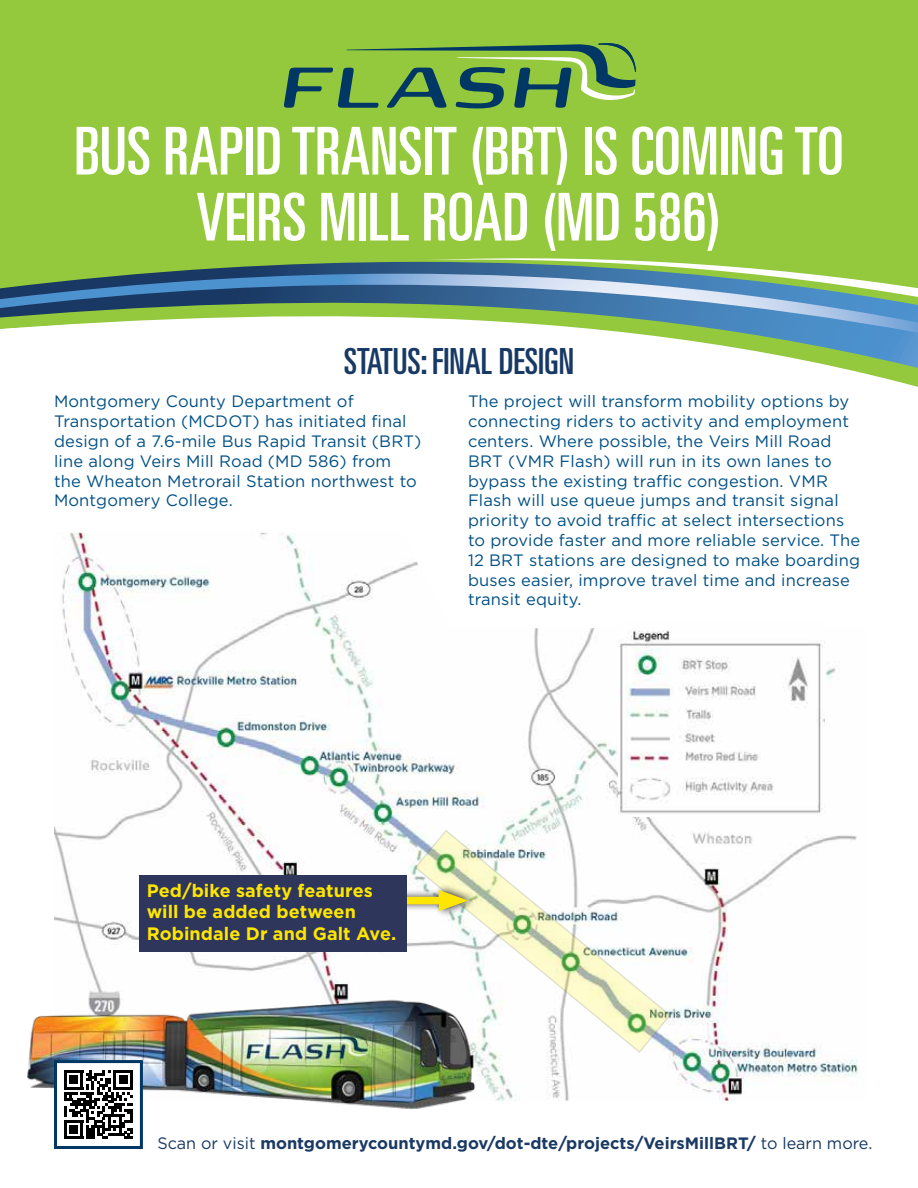
<style>
.page{position:relative;width:918px;height:1188px;background:#fff}
.page>*{position:absolute;margin:0;border:0;box-sizing:border-box;transform-origin:0 0}
.t1{font:ultra-condensed 66px/66px "Univers";color:#fff;text-align:center}
.t2{font:ultra-condensed 36px "Univers";color:#173963}
.t3{font:700 18px/21.6px "Gotham";letter-spacing:.005em;color:#ffe600}
.t4{font:16.5px/19.8px "Gotham";letter-spacing:.01em;color:#025084}
.t5{font:700 16.5px "Gotham";color:#1a3963}
.s1{font-weight:400;color:#173963}
</style>
<div class="page">
<img style="left:54px;top:533px;width:804px;height:568px">
<div style="left:0;top:0;width:918px;height:312px;background:#95c93d"></div>
<svg style="left:284px;top:43px;width:352px;height:65px"></svg>
<svg style="left:427px;top:258px;width:232px;height:4px"></svg>
<svg style="left:152px;top:262px;width:647px;height:11px"></svg>
<svg style="left:85px;top:273px;width:766px;height:6px;background:#638d9c"></svg>
<svg style="left:0;top:279px;width:918px;height:108px"></svg>
<img style="left:619px;top:622px;width:205px;height:195px">
<svg style="left:414px;top:829px;width:258px;height:225px"></svg>
<div style="left:329px;top:883px;width:148px;height:35px;background:#000;opacity:.75"></div>
<div style="left:334px;top:897px;width:117px;height:7px;background:#ffe600"></div>
<svg style="left:439px;top:890px;width:29px;height:21px"></svg>
<div style="left:139px;top:875px;width:268px;height:77px;background:#2e365c"></div>
<img style="left:27px;top:957px;width:461px;height:153px">
<div style="left:56px;top:1062px;width:85px;height:86px;background:#fff"></div>
<svg style="left:64px;top:1070px;width:69px;height:69px"></svg>
<hr style="left:64px;top:1136px;width:19px;height:3px;background:#000">
<div style="left:70px;top:1125px;width:8px;height:8px;background:#000"></div>
<div style="left:54px;top:1060px;width:89px;height:89px;border:3px solid #003764"></div>
<h1 class="t1" style="left:74px;top:118px;width:771px">BUS RAPID TRANSIT (BRT) IS COMING TO<br>VEIRS MILL ROAD (MD 586)</h1>
<h2 class="t2" style="left:344px;top:341px;width:232px">STATUS: FINAL DESIGN</h2>
<p class="t4" style="left:54px;top:391px;width:369px">Montgomery County Department of Transportation (MCDOT) has initiated final design of a 7.6-mile Bus Rapid Transit (BRT) line along Veirs Mill Road (MD 586) from the Wheaton Metrorail Station northwest to Montgomery College.</p>
<p class="t4" style="left:468px;top:391px;width:394px">The project will transform mobility options by connecting riders to activity and employment centers. Where possible, the Veirs Mill Road BRT (VMR Flash) will run in its own lanes to bypass the existing traffic congestion. VMR Flash will use queue jumps and transit signal priority to avoid traffic at select intersections to provide faster and more reliable service. The 12 BRT stations are designed to make boarding buses easier, improve travel time and increase transit equity.</p>
<p class="t3" style="left:147px;top:879px;width:251px">Ped/bike safety features will be added between<br>Robindale Dr and Galt Ave.</p>
<p class="t5" style="left:157px;top:1132px;width:716px"><span class="s1">Scan or visit</span> montgomerycountymd.gov/dot-dte/projects/VeirsMillBRT/ <span class="s1">to learn more.</span></p>
</div>
